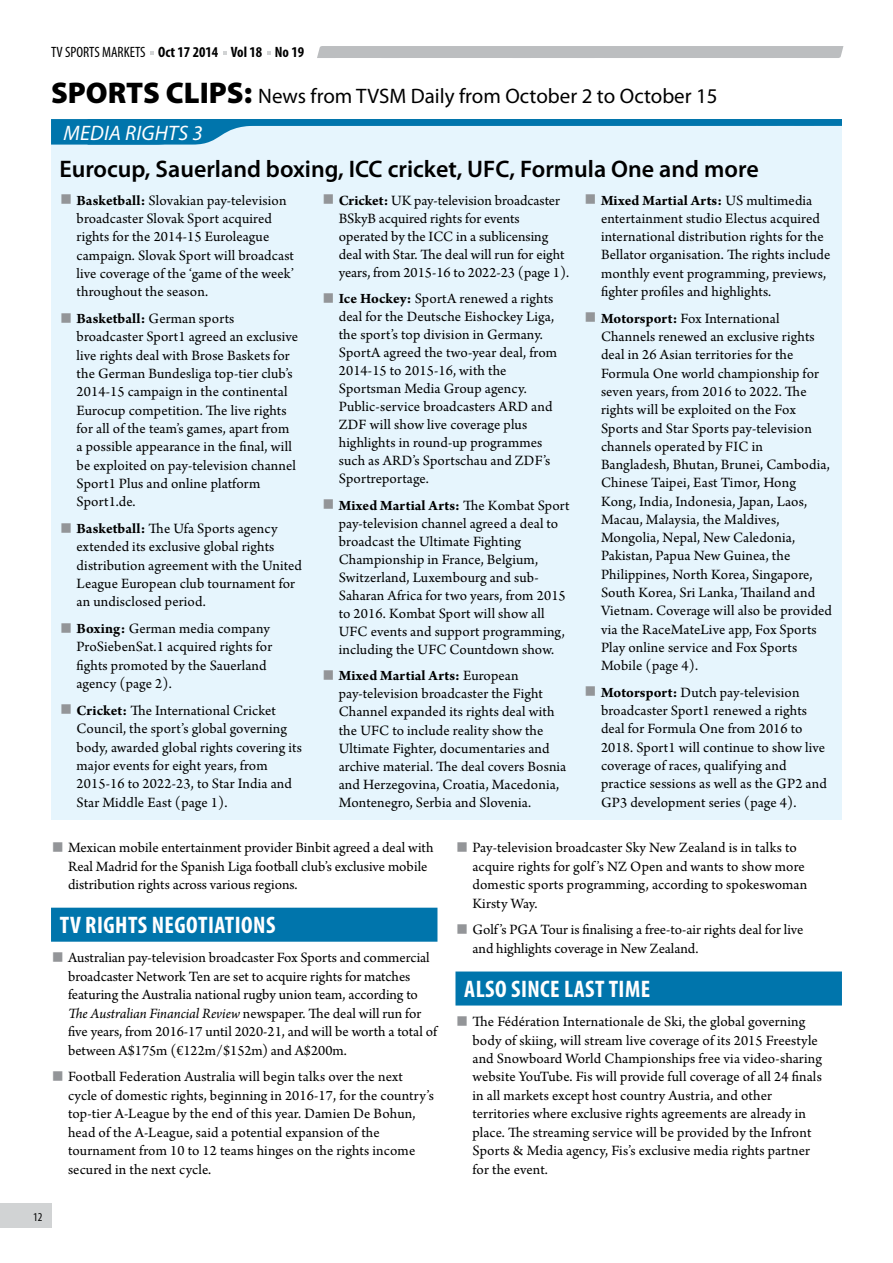
<style>
.page{position:relative;width:893px;height:1263px;background:#fff}
.page>*{position:absolute;margin:0;border:0;box-sizing:border-box;transform-origin:0 0}
.t1{font:600 24px "Myriad Pro";color:#000}
.t2{font:700 condensed 24px "Myriad Pro";letter-spacing:.02em;color:#fff}
.t3{font:21px/36.5px "Myriad Pro";color:#000}
.t4{font:15px/18.3px "Arno Pro";letter-spacing:.005em;color:#000}
.t5{font:700 condensed 15px "Myriad Pro";color:#000}
.t6{font:condensed 12px "Myriad Pro";color:#000}
.s1{font-weight:400}
.s2{font-weight:900;font-size:30px}
.s3{font-style:italic;color:#fff}
.s4{font-weight:700;font-size:42px;color:#939598}
.s5{font-weight:700}
.s6{font-style:italic}
</style>
<div class="page">
<div style="left:0;top:1204px;width:51px;height:24px;background:#d1d3d4"></div>
<div style="left:317px;top:46px;width:526px;height:12px;background:#bcbec0"></div>
<div style="left:51px;top:119px;width:791px;height:700px;background:#e6f5fd"></div>
<svg style="left:51px;top:119px;width:791px;height:26px"></svg>
<div style="left:51px;top:908px;width:386px;height:34px;background:#0075ac"></div>
<div style="left:455px;top:971px;width:387px;height:34px;background:#0075ac"></div>
<p class="t5" style="left:51px;top:43px;width:255px"><span class="s1">TV SPORTS MARKETS</span> OCT 17 2014 VOL 18 NO 19</p>
<h2 class="t3" style="left:64px;top:78px;width:656px;text-indent:-13px"><span class="s2">SPORTS CLIPS:</span> News from TVSM Daily from October 2 to October 15<br><span class="s3">MEDIA RIGHTS 3</span></h2>
<h1 class="t1" style="left:60px;top:154px;width:701px">Eurocup, Sauerland boxing, ICC cricket, UFC, Formula One and more</h1>
<p class="t4" style="left:77px;top:192px;width:219px;text-indent:-17px"><span class="s4">■</span> <span class="s5">Basketball:</span> Slovakian pay-television broadcaster Slovak Sport acquired rights for the 2014-15 Euroleague campaign. Slovak Sport will broadcast live coverage of the ‘game of the week’ throughout the season.</p>
<p class="t4" style="left:77px;top:310px;width:223px;text-indent:-17px"><span class="s4">■</span> <span class="s5">Basketball:</span> German sports broadcaster Sport1 agreed an exclusive live rights deal with Brose Baskets for the German Bundesliga top-tier club’s 2014-15 campaign in the continental Eurocup competition. The live rights for all of the team’s games, apart from a possible appearance in the final, will be exploited on pay-television channel Sport1 Plus and online platform Sport1.de.</p>
<p class="t4" style="left:77px;top:520px;width:227px;text-indent:-17px"><span class="s4">■</span> <span class="s5">Basketball:</span> The Ufa Sports agency extended its exclusive global rights distribution agreement with the United League European club tournament for an undisclosed period.</p>
<p class="t4" style="left:77px;top:620px;width:197px;text-indent:-17px"><span class="s4">■</span> <span class="s5">Boxing:</span> German media company<br>ProSiebenSat.1 acquired rights for fights promoted by the Sauerland agency (page 2).</p>
<p class="t4" style="left:77px;top:702px;width:227px;text-indent:-17px"><span class="s4">■</span> <span class="s5">Cricket:</span> The International Cricket Council, the sport’s global governing body, awarded global rights covering its major events for eight years, from 2015-16 to 2022-23, to Star India and Star Middle East (page 1).</p>
<p class="t4" style="left:339px;top:192px;width:232px;text-indent:-17px"><span class="s4">■</span> <span class="s5">Cricket:</span> UK pay-television broadcaster BSkyB acquired rights for events operated by the ICC in a sublicensing deal with Star. The deal will run for eight years, from 2015-16 to 2022-23 (page 1).</p>
<p class="t4" style="left:339px;top:290px;width:220px;text-indent:-17px"><span class="s4">■</span> <span class="s5">Ice Hockey:</span> SportA renewed a rights deal for the Deutsche Eishockey Liga, the sport’s top division in Germany.<br>SportA agreed the two-year deal, from 2014-15 to 2015-16, with the Sportsman Media Group agency.<br>Public-service broadcasters ARD and ZDF will show live coverage plus highlights in round-up programmes such as ARD’s Sportschau and ZDF’s Sportreportage.</p>
<p class="t4" style="left:339px;top:497px;width:232px;text-indent:-17px"><span class="s4">■</span> <span class="s5">Mixed Martial Arts:</span> The Kombat Sport pay-television channel agreed a deal to broadcast the Ultimate Fighting Championship in France, Belgium, Switzerland, Luxembourg and sub-Saharan Africa for two years, from 2015 to 2016. Kombat Sport will show all UFC events and support programming, including the UFC Countdown show.</p>
<p class="t4" style="left:339px;top:668px;width:229px;text-indent:-17px"><span class="s4">■</span> <span class="s5">Mixed Martial Arts:</span> European pay-television broadcaster the Fight Channel expanded its rights deal with the UFC to include reality show the Ultimate Fighter, documentaries and archive material. The deal covers Bosnia and Herzegovina, Croatia, Macedonia, Montenegro, Serbia and Slovenia.</p>
<p class="t4" style="left:601px;top:192px;width:231px;text-indent:-17px"><span class="s4">■</span> <span class="s5">Mixed Martial Arts:</span> US multimedia entertainment studio Electus acquired international distribution rights for the Bellator organisation. The rights include monthly event programming, previews, fighter profiles and highlights.</p>
<p class="t4" style="left:601px;top:310px;width:233px;text-indent:-17px"><span class="s4">■</span> <span class="s5">Motorsport:</span> Fox International Channels renewed an exclusive rights deal in 26 Asian territories for the Formula One world championship for seven years, from 2016 to 2022. The rights will be exploited on the Fox Sports and Star Sports pay-television channels operated by FIC in Bangladesh, Bhutan, Brunei, Cambodia, Chinese Taipei, East Timor, Hong Kong, India, Indonesia, Japan, Laos, Macau, Malaysia, the Maldives, Mongolia, Nepal, New Caledonia, Pakistan, Papua New Guinea, the Philippines, North Korea, Singapore, South Korea, Sri Lanka, Thailand and Vietnam. Coverage will also be provided via the RaceMateLive app, Fox Sports Play online service and Fox Sports Mobile (page 4).</p>
<p class="t4" style="left:601px;top:684px;width:227px;text-indent:-17px"><span class="s4">■</span> <span class="s5">Motorsport:</span> Dutch pay-television broadcaster Sport1 renewed a rights deal for Formula One from 2016 to 2018. Sport1 will continue to show live coverage of races, qualifying and practice sessions as well as the GP2 and GP3 development series (page 4).</p>
<p class="t4" style="left:68px;top:839px;width:367px;text-indent:-17px"><span class="s4">■</span> Mexican mobile entertainment provider Binbit agreed a deal with<br>Real Madrid for the Spanish Liga football club’s exclusive mobile distribution rights across various regions.</p>
<h1 class="t2" style="left:60px;top:910px;width:138px">TV RIGHTS NEGOTIATIONS</h1>
<p class="t4" style="left:68px;top:949px;width:370px;text-indent:-17px"><span class="s4">■</span> Australian pay-television broadcaster Fox Sports and commercial broadcaster Network Ten are set to acquire rights for matches featuring the Australia national rugby union team, according to <span class="s6">The Australian Financial Review</span> newspaper. The deal will run for five years, from 2016-17 until 2020-21, and will be worth a total of between A$175m (€122m/$152m) and A$200m.</p>
<p class="t4" style="left:68px;top:1068px;width:367px;text-indent:-17px"><span class="s4">■</span> Football Federation Australia will begin talks over the next cycle of domestic rights, beginning in 2016-17, for the country’s top-tier A-League by the end of this year. Damien De Bohun, head of the A-League, said a potential expansion of the tournament from 10 to 12 teams hinges on the rights income secured in the next cycle.</p>
<p class="t4" style="left:472px;top:839px;width:336px;text-indent:-17px"><span class="s4">■</span> Pay-television broadcaster Sky New Zealand is in talks to acquire rights for golf’s NZ Open and wants to show more domestic sports programming, according to spokeswoman Kirsty Way.</p>
<p class="t4" style="left:472px;top:921px;width:332px;text-indent:-17px"><span class="s4">■</span> Golf’s PGA Tour is finalising a free-to-air rights deal for live and highlights coverage in New Zealand.</p>
<h1 class="t2" style="left:464px;top:974px;width:188px">ALSO SINCE LAST TIME</h1>
<p class="t4" style="left:472px;top:1013px;width:351px;text-indent:-17px"><span class="s4">■</span> The Fédération Internationale de Ski, the global governing body of skiing, will stream live coverage of its 2015 Freestyle and Snowboard World Championships free via video-sharing website YouTube. Fis will provide full coverage of all 24 finals in all markets except host country Austria, and other territories where exclusive rights agreements are already in place. The streaming service will be provided by the Infront Sports &amp; Media agency, Fis’s exclusive media rights partner for the event.</p>
<p class="t6" style="left:33px;top:1209px;width:11px">12</p>
</div>
